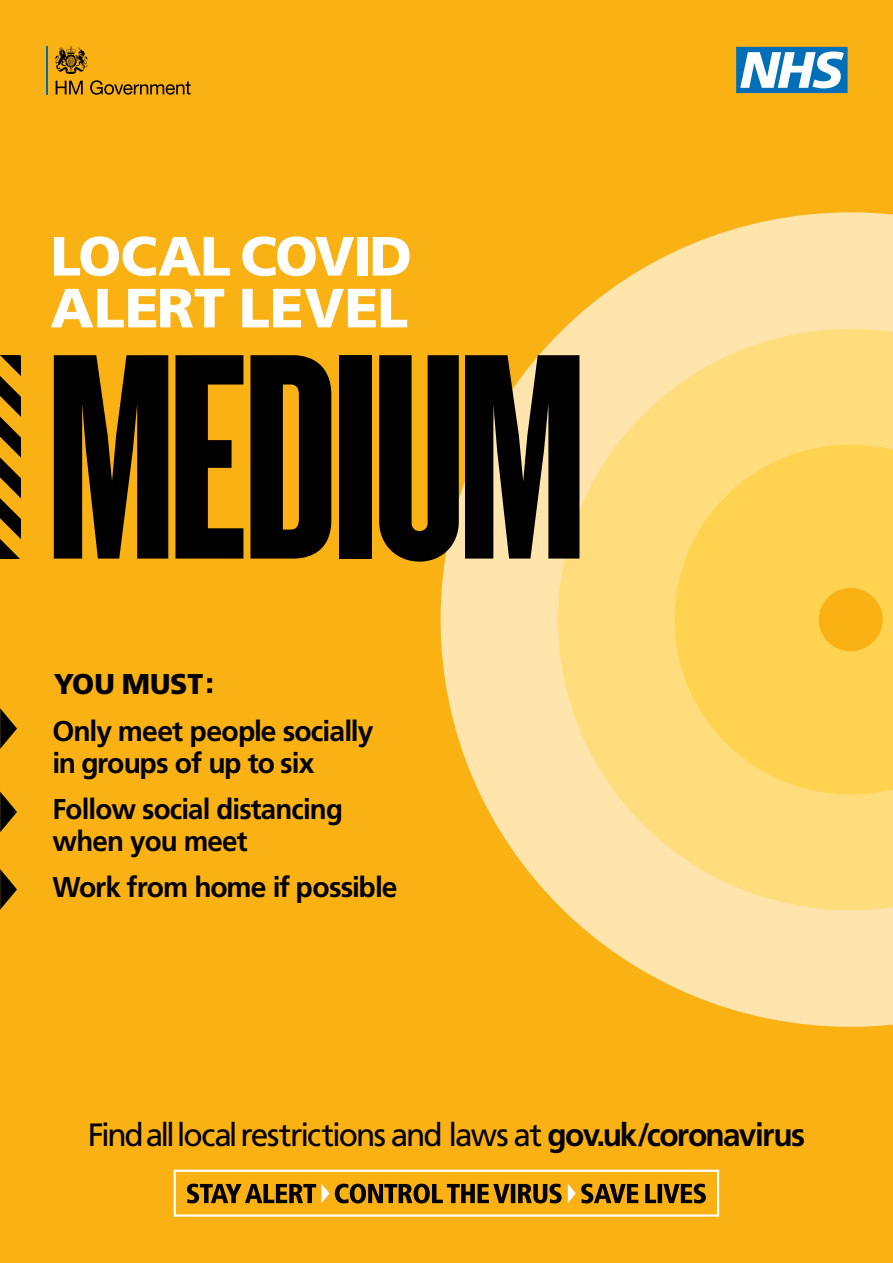
<style>
.page{position:relative;width:893px;height:1263px;background:#f9b114}
.page>*{position:absolute;margin:0;border:0;box-sizing:border-box;transform-origin:0 0}
.t1{font:305.25px "Knockout HTF67 Full Bantamwt";letter-spacing:-.025em;color:#000}
.t2{font:900 55.2px/51.9px "Frutiger";letter-spacing:-.015em;color:#fff}
.t3{font:32.25px "Frutiger LT Pro";letter-spacing:-.065em;color:#000}
.t4{font:700 28.5px/32px "Frutiger LT Pro";letter-spacing:-.03em;color:#000}
.t5{font:900 28.5px "Frutiger";color:#000}
.s1{font-weight:700}
</style>
<div class="page">
<svg style="left:441px;top:212px;width:452px;height:815px;fill:#ffe4ab"></svg>
<svg style="left:558px;top:329px;width:335px;height:581px;background:#fede8a"></svg>
<svg style="left:675px;top:445px;width:218px;height:349px;background:#fed357"></svg>
<div style="left:819px;top:588px;width:64px;height:63px;background:#f9b114;border-radius:50%"></div>
<svg style="left:1px;top:709px;width:16px;height:39px"></svg>
<svg style="left:1px;top:793px;width:16px;height:38px"></svg>
<svg style="left:1px;top:870px;width:16px;height:39px"></svg>
<svg style="left:0;top:355px;width:20px;height:204px"></svg>
<div style="left:174px;top:1170px;width:545px;height:47px;border:2px solid #fff"></div>
<svg style="left:187px;top:1184px;width:519px;height:19px"></svg>
<svg style="left:736px;top:47px;width:111px;height:46px;background:#6faed6"></svg>
<hr style="left:0;top:708px;width:1px;height:41px;background:#000">
<hr style="left:0;top:792px;width:1px;height:40px;background:#000">
<hr style="left:0;top:869px;width:1px;height:41px;background:#000">
<hr style="left:46px;top:46px;width:2px;height:48px;background:#006ab4">
<svg style="left:56px;top:81px;width:27px;height:13px"></svg>
<svg style="left:90px;top:80px;width:101px;height:15px"></svg>
<svg style="left:54px;top:46px;width:34px;height:28px"></svg>
<h2 class="t2" style="left:50px;top:229px;width:363px">LOCAL COVID<br>ALERT LEVEL</h2>
<h1 class="t1" style="left:46px;top:304px;width:543px">MEDIUM</h1>
<p class="t5" style="left:54px;top:667px;width:162px">YOU MUST:</p>
<p class="t4" style="left:53px;top:715px;width:323px">Only meet people socially in groups of up to six</p>
<p class="t4" style="left:53px;top:793px;width:292px">Follow social distancing when you meet</p>
<p class="t4" style="left:53px;top:871px;width:346px">Work from home if possible</p>
<p class="t3" style="left:88px;top:1116px;width:719px">Find all local restrictions and laws at <span class="s1">gov.uk/coronavirus</span></p>
</div>
